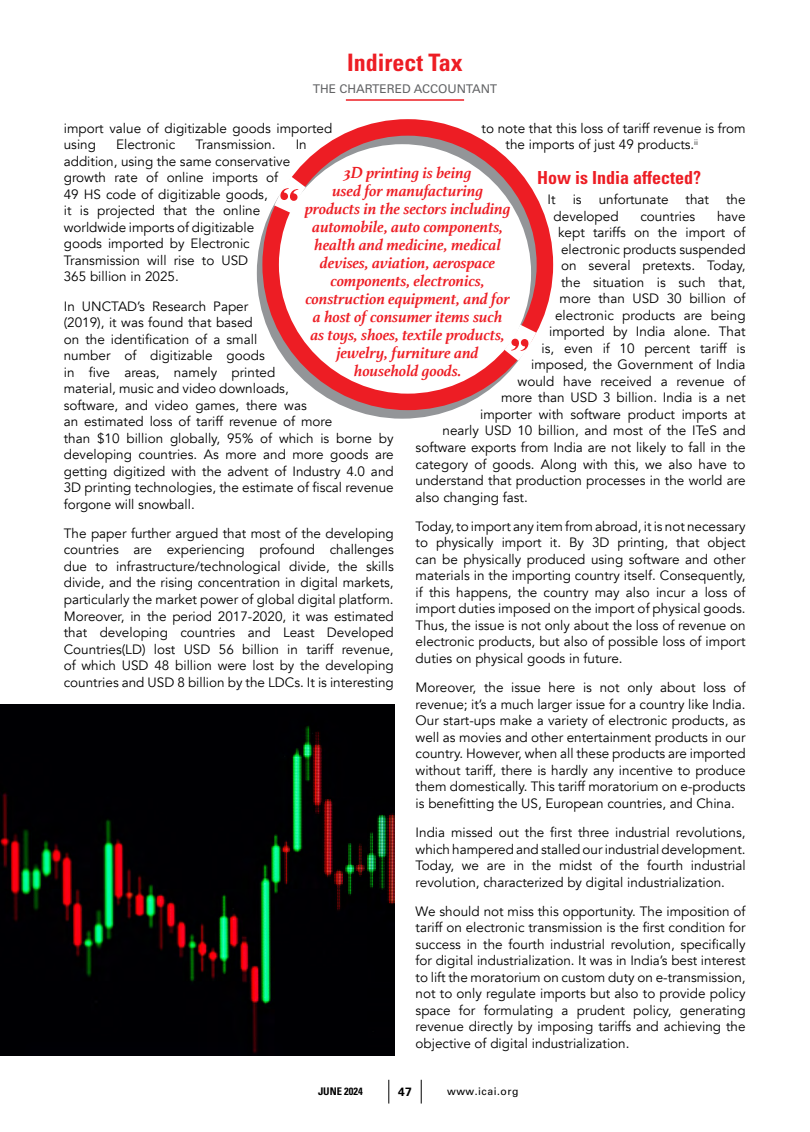
<style>
.page{position:relative;width:810px;height:1132px;background:#fff}
.page>*{position:absolute;margin:0;border:0;box-sizing:border-box;transform-origin:0 0}
.t1{font:700 condensed 24px "Univers LT Std";color:#ed1d24}
.t2{font:700 condensed 18px "Univers LT Std";color:#ed1d24}
.t3{font:italic 700 16.5px/18px "Athelas";color:#ed1d24;text-align:center}
.t4{font:13.5px/16.5px "Avenir";color:#000;text-align:justify}
.t5{font:12px "Univers LT Std";color:#636466}
.t6{font:700 12px "Univers LT Std";color:#000}
.t7{font:10.5px "Univers LT Std";letter-spacing:.05em;color:#000}
.t8{font:700 condensed 10.5px "Univers LT Std";color:#000}
</style>
<div class="page">
<hr style="left:346px;top:99px;width:118px;height:2px;background:#ed1d24">
<svg style="left:421px;top:1079px;width:1px;height:24px"></svg>
<svg style="left:388px;top:1079px;width:1px;height:24px"></svg>
<hr style="left:0;top:0;width:1px;height:1131px;background:#fde3d7">
<div style="left:257px;top:128px;width:291px;height:290px;border:16px solid #939598;border-radius:50%"></div>
<div style="left:262px;top:119px;width:291px;height:291px;border:16px solid #ed1d24;border-radius:50%"></div>
<svg style="left:262px;top:157px;width:62px;height:76px"></svg>
<svg style="left:486px;top:304px;width:62px;height:76px"></svg>
<img style="left:0;top:704px;width:394px;height:350px">
<h1 class="t1" style="left:347px;top:48px;width:117px">Indirect Tax</h1>
<p class="t5" style="left:313px;top:82px;width:186px">THE CHARTERED ACCOUNTANT</p>
<p class="t4" style="left:506px;top:120px;width:241px;text-indent:-24px">to note that this loss of tariff revenue is from the imports of just 49 products.<sup>ii</sup></p>
<h2 class="t2" style="left:537px;top:166px;width:165px">How is India affected?</h2>
<p class="t4" style="left:548px;top:192px;width:10px">It</p>
<p class="t4" style="left:573px;top:192px;width:10px">is</p>
<p class="t4" style="left:599px;top:192px;width:71px">unfortunate</p>
<p class="t4" style="left:686px;top:192px;width:25px">that</p>
<p class="t4" style="left:726px;top:192px;width:21px">the</p>
<p class="t4" style="left:554px;top:208px;width:67px">developed</p>
<p class="t4" style="left:640px;top:208px;width:56px">countries</p>
<p class="t4" style="left:717px;top:208px;width:30px">have</p>
<p class="t4" style="left:558px;top:225px;width:189px">kept tariffs on the import of</p>
<p class="t4" style="left:561px;top:241px;width:186px">electronic products suspended</p>
<p class="t4" style="left:561px;top:258px;width:186px">on several pretexts. Today,</p>
<p class="t4" style="left:561px;top:274px;width:186px">the situation is such that,</p>
<p class="t4" style="left:560px;top:290px;width:187px">more than USD 30 billion of</p>
<p class="t4" style="left:555px;top:307px;width:192px">electronic products are being</p>
<p class="t4" style="left:549px;top:323px;width:198px">imported by India alone. That</p>
<p class="t4" style="left:542px;top:340px;width:206px">is, even if 10 percent tariff is</p>
<p class="t4" style="left:531px;top:356px;width:216px">imposed, the Government of India</p>
<p class="t4" style="left:518px;top:373px;width:230px">would have received a revenue of</p>
<p class="t4" style="left:501px;top:389px;width:246px">more than USD 3 billion. India is a net</p>
<p class="t4" style="left:480px;top:406px;width:267px">importer with software product imports at</p>
<p class="t4" style="left:443px;top:422px;width:304px">nearly USD 10 billion, and most of the ITeS and</p>
<p class="t4" style="left:416px;top:439px;width:332px">software exports from India are not likely to fall in the</p>
<p class="t4" style="left:416px;top:455px;width:332px">category of goods. Along with this, we also have to</p>
<p class="t4" style="left:416px;top:472px;width:332px">understand that production processes in the world are</p>
<p class="t4" style="left:416px;top:488px;width:114px">also changing fast.</p>
<p class="t4" style="left:416px;top:518px;width:332px">Today, to import any item from abroad, it is not necessary to physically import it. By 3D printing, that object can be physically produced using software and other materials in the importing country itself. Consequently, if this happens, the country may also incur a loss of import duties imposed on the import of physical goods.<br>Thus, the issue is not only about the loss of revenue on electronic products, but also of possible loss of import duties on physical goods in future.</p>
<p class="t4" style="left:416px;top:679px;width:332px">Moreover, the issue here is not only about loss of revenue; it’s a much larger issue for a country like India.<br>Our start-ups make a variety of electronic products, as well as movies and other entertainment products in our country. However, when all these products are imported without tariff, there is hardly any incentive to produce them domestically. This tariff moratorium on e-products is benefitting the US, European countries, and China.</p>
<p class="t4" style="left:416px;top:824px;width:332px">India missed out the first three industrial revolutions, which hampered and stalled our industrial development.<br>Today, we are in the midst of the fourth industrial revolution, characterized by digital industrialization.</p>
<p class="t4" style="left:416px;top:902px;width:332px">We should not miss this opportunity. The imposition of tariff on electronic transmission is the first condition for success in the fourth industrial revolution, specifically for digital industrialization. It was in India’s best interest to lift the moratorium on custom duty on e-transmission, not to only regulate imports but also to provide policy space for formulating a prudent policy, generating revenue directly by imposing tariffs and achieving the objective of digital industrialization.</p>
<p class="t4" style="left:64px;top:120px;width:270px">import value of digitizable goods imported using</p>
<p class="t4" style="left:116px;top:136px;width:61px">Electronic</p>
<p class="t4" style="left:196px;top:136px;width:82px">Transmission.</p>
<p class="t4" style="left:296px;top:136px;width:13px">In</p>
<p class="t4" style="left:64px;top:153px;width:228px;text-align:left">addition, using the same conservative growth rate of online imports of<br>49 HS code of digitizable goods,<br>it is projected that the online worldwide imports of digitizable goods imported by Electronic<br>Transmission will rise to USD<br>365 billion in 2025.</p>
<p class="t4" style="left:64px;top:298px;width:332px;text-align:left">In UNCTAD’s Research Paper<br>(2019), it was found that based<br>on the identification of a small<br>number of digitizable goods<br>in five areas, namely printed<br>material, music and video downloads,<br>software, and video games, there was<br>an estimated loss of tariff revenue of more<br>than $10 billion globally, 95% of which is borne by developing countries. As more and more goods are getting digitized with the advent of Industry 4.0 and 3D printing technologies, the estimate of fiscal revenue forgone will snowball.</p>
<p class="t4" style="left:64px;top:525px;width:332px">The paper further argued that most of the developing countries are experiencing profound challenges due to infrastructure/technological divide, the skills divide, and the rising concentration in digital markets, particularly the market power of global digital platform.<br>Moreover, in the period 2017-2020, it was estimated that developing countries and Least Developed Countries(LD) lost USD 56 billion in tariff revenue, of which USD 48 billion were lost by the developing countries and USD 8 billion by the LDCs. It is interesting</p>
<p class="t3" style="left:305px;top:163px;width:207px">3D printing is being<br>used for manufacturing products in the sectors including automobile, auto components, health and medicine, medical devises, aviation, aerospace components, electronics, construction equipment, and for a host of consumer items such as toys, shoes, textile products, jewelry, furniture and household goods.</p>
<p class="t8" style="left:318px;top:1084px;width:46px">JUNE 2024</p>
<p class="t6" style="left:398px;top:1084px;width:15px">47</p>
<p class="t7" style="left:447px;top:1084px;width:73px">www.icai.org</p>
</div>
